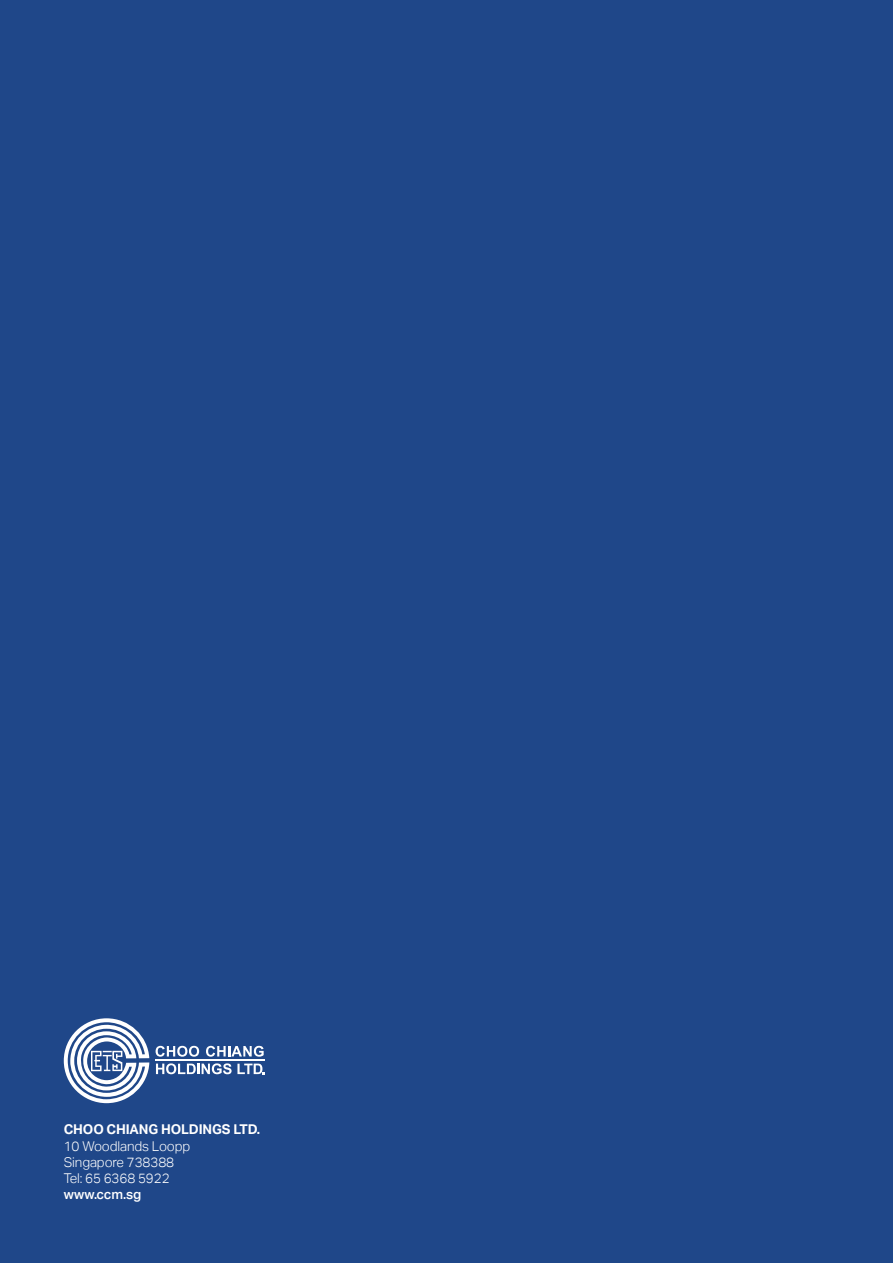
<style>
.page{position:relative;width:893px;height:1263px;background:#1f4789}
.page>*{position:absolute;margin:0;border:0;box-sizing:border-box;transform-origin:0 0}
.t1{font:300 13.5px/16.2px "Aktiv Grotesk";letter-spacing:-.01em;color:#fff}
.t2{font:700 13.5px "Aktiv Grotesk";letter-spacing:-.01em;color:#fff}
.t3{font:500 13.5px "Aktiv Grotesk";letter-spacing:-.01em;color:#fff}
</style>
<div class="page">
<svg style="left:156px;top:1046px;width:43px;height:11px"></svg>
<svg style="left:206px;top:1046px;width:58px;height:11px"></svg>
<svg style="left:64px;top:1018px;width:85px;height:85px"></svg>
<hr style="left:155px;top:1059px;width:110px;height:1px;background:#fff">
<svg style="left:156px;top:1063px;width:109px;height:11px"></svg>
<p class="t2" style="left:64px;top:1122px;width:198px">CHOO CHIANG HOLDINGS LTD.</p>
<p class="t1" style="left:64px;top:1138px;width:128px">10 Woodlands Loopp<br>Singapore 738388<br>Tel: 65 6368 5922</p>
<p class="t3" style="left:64px;top:1187px;width:79px">www.ccm.sg</p>
</div>
